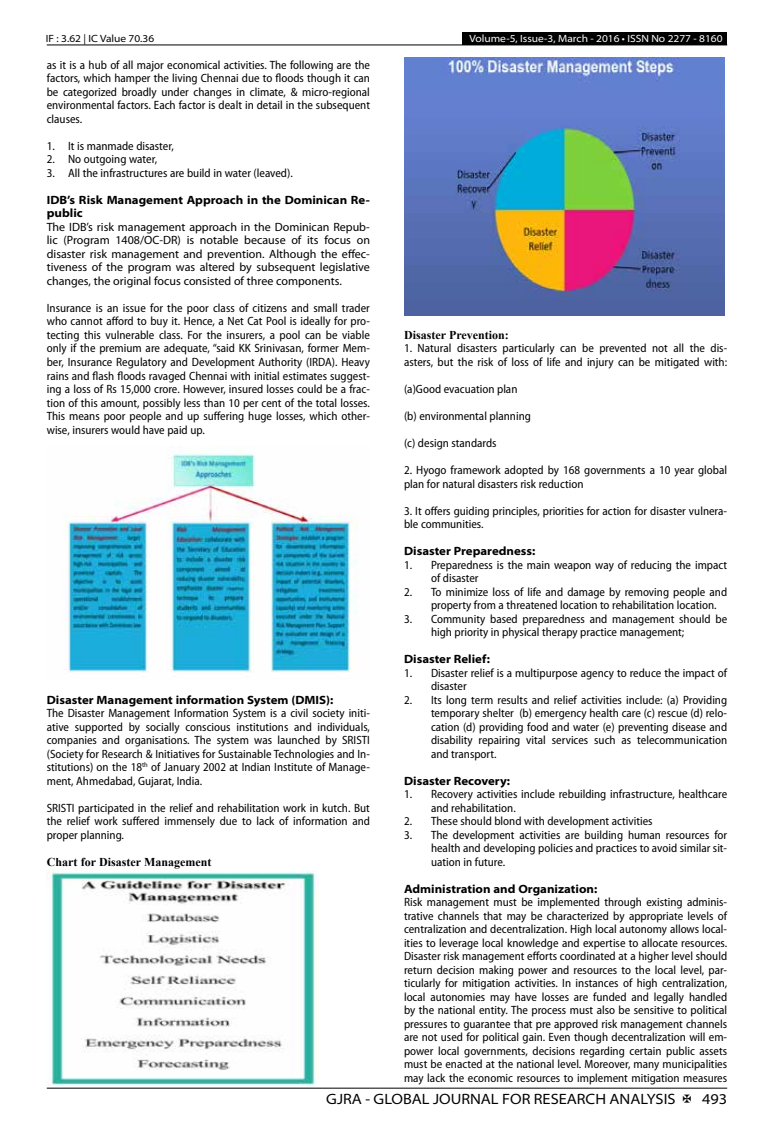
<style>
.page{position:relative;width:774px;height:1136px;background:#fff}
.page>*{position:absolute;margin:0;border:0;box-sizing:border-box;transform-origin:0 0}
.t1{font:semi-expanded 15px "Myriad Pro";color:#000}
.t2{font:semi-condensed 12px/13.5px "Myriad Pro";color:#000}
.t3{font:12px/13.5px "Myriad Pro";color:#000;text-align:justify}
.t4{font:700 semi-expanded 12px/13.5px "Myriad Pro";color:#000}
.t5{font:700 12px "Times New Roman";color:#000}
.t6{font:semi-expanded 10.5px "Myriad Pro";color:#fff}
.t7{font:semi-expanded 10.5px "Myriad Pro";color:#000}
</style>
<div class="page">
<hr style="left:47px;top:1087px;width:680px;height:1px;background:#000">
<div style="left:462px;top:32px;width:265px;height:13px;background:#000"></div>
<hr style="left:47px;top:45px;width:680px;height:1px;background:#000">
<img style="left:66px;top:453px;width:291px;height:219px">
<img style="left:48px;top:870px;width:268px;height:214px">
<img style="left:404px;top:58px;width:321px;height:257px">
<p class="t7" style="left:46px;top:32px;width:110px">IF : 3.62 | IC Value 70.36</p>
<p class="t2" style="left:47px;top:58px;width:325px;text-align:justify">as it is a hub of all major economical activities. The following are the factors, which hamper the living Chennai due to floods though it can be categorized broadly under changes in climate, &amp; micro-regional environmental factors. Each factor is dealt in detail in the subsequent clauses.</p>
<p class="t2" style="left:47px;top:139px;width:129px">1. It is manmade disaster,</p>
<p class="t2" style="left:47px;top:153px;width:112px">2. No outgoing water,</p>
<p class="t2" style="left:47px;top:166px;width:248px">3. All the infrastructures are build in water (leaved).</p>
<p class="t4" style="left:47px;top:193px;width:325px">IDB’s Risk Management Approach in the Dominican Re&shy;public</p>
<p class="t3" style="left:47px;top:220px;width:325px">The IDB’s risk management approach in the Dominican Repub&shy;lic (Program 1408/OC-DR) is notable because of its focus on disaster risk management and prevention. Although the effec&shy;tiveness of the program was altered by subsequent legislative changes, the original focus consisted of three components.</p>
<p class="t2" style="left:47px;top:301px;width:325px;text-align:justify">Insurance is an issue for the poor class of citizens and small trader who cannot afford to buy it. Hence, a Net Cat Pool is ideally for pro&shy;tecting this vulnerable class. For the insurers, a pool can be viable only if the premium are adequate, “said KK Srinivasan, former Mem&shy;ber, Insurance Regulatory and Development Authority (IRDA). Heavy rains and flash floods ravaged Chennai with initial estimates suggest&shy;ing a loss of Rs 15,000 crore. However, insured losses could be a frac&shy;tion of this amount, possibly less than 10 per cent of the total losses.<br>This means poor people and up suffering huge losses, which other&shy;wise, insurers would have paid up.</p>
<p class="t4" style="left:47px;top:693px;width:288px">Disaster Management information System (DMIS):</p>
<p class="t2" style="left:47px;top:706px;width:325px;text-align:justify">The Disaster Management Information System is a civil society initi&shy;ative supported by socially conscious institutions and individuals, companies and organisations. The system was launched by SRISTI (Society for Research &amp; Initiatives for Sustainable Technologies and In&shy;stitutions) on the 18<sup>th</sup> of January 2002 at Indian Institute of Manage&shy;ment, Ahmedabad, Gujarat, India.</p>
<p class="t2" style="left:47px;top:801px;width:325px;text-align:justify">SRISTI participated in the relief and rehabilitation work in kutch. But the relief work suffered immensely due to lack of information and proper planning.</p>
<p class="t5" style="left:47px;top:853px;width:166px">Chart for Disaster Management</p>
<p class="t6" style="left:469px;top:32px;width:255px">Volume-5, Issue-3, March - 2016 • ISSN No 2277 - 8160</p>
<p class="t5" style="left:404px;top:326px;width:106px">Disaster Prevention:</p>
<p class="t2" style="left:404px;top:342px;width:325px">1. Natural disasters particularly can be prevented not all the dis&shy;asters, but the risk of loss of life and injury can be mitigated with:</p>
<p class="t2" style="left:404px;top:382px;width:115px">(a)Good evacuation plan</p>
<p class="t2" style="left:404px;top:409px;width:128px">(b) environmental planning</p>
<p class="t2" style="left:404px;top:436px;width:94px">(c) design standards</p>
<p class="t2" style="left:404px;top:463px;width:325px">2. Hyogo framework adopted by 168 governments a 10 year global plan for natural disasters risk reduction</p>
<p class="t2" style="left:404px;top:504px;width:325px">3. It offers guiding principles, priorities for action for disaster vulnera&shy;ble communities.</p>
<p class="t4" style="left:404px;top:544px;width:133px">Disaster Preparedness:</p>
<p class="t2" style="left:431px;top:558px;width:298px;text-indent:-27px">1. Preparedness is the main weapon way of reducing the impact of disaster</p>
<p class="t2" style="left:431px;top:585px;width:298px;text-indent:-27px">2. To minimize loss of life and damage by removing people and property from a threatened location to rehabilitation location.</p>
<p class="t2" style="left:431px;top:612px;width:298px;text-indent:-27px">3. Community based preparedness and management should be high priority in physical therapy practice management;</p>
<p class="t4" style="left:404px;top:652px;width:87px">Disaster Relief:</p>
<p class="t2" style="left:431px;top:666px;width:298px;text-indent:-27px">1. Disaster relief is a multipurpose agency to reduce the impact of disaster</p>
<p class="t2" style="left:431px;top:693px;width:298px;text-align:justify;text-indent:-27px">2. Its long term results and relief activities include: (a) Providing temporary shelter (b) emergency health care (c) rescue (d) relo&shy;cation (d) providing food and water (e) preventing disease and disability repairing vital services such as telecommunication and transport.</p>
<p class="t4" style="left:404px;top:774px;width:108px">Disaster Recovery:</p>
<p class="t2" style="left:431px;top:787px;width:298px;text-indent:-27px">1. Recovery activities include rebuilding infrastructure, healthcare and rehabilitation.</p>
<p class="t2" style="left:404px;top:814px;width:250px">2. These should blond with development activities</p>
<p class="t2" style="left:431px;top:828px;width:298px;text-align:justify;text-indent:-27px">3. The development activities are building human resources for health and developing policies and practices to avoid similar sit&shy;uation in future.</p>
<p class="t4" style="left:404px;top:882px;width:195px">Administration and Organization:</p>
<p class="t2" style="left:404px;top:895px;width:325px;text-align:justify">Risk management must be implemented through existing adminis&shy;trative channels that may be characterized by appropriate levels of centralization and decentralization. High local autonomy allows local&shy;ities to leverage local knowledge and expertise to allocate resources.<br>Disaster risk management efforts coordinated at a higher level should return decision making power and resources to the local level, par&shy;ticularly for mitigation activities. In instances of high centralization, local autonomies may have losses are funded and legally handled by the national entity. The process must also be sensitive to political pressures to guarantee that pre approved risk management channels are not used for political gain. Even though decentralization will em&shy;power local governments, decisions regarding certain public assets must be enacted at the national level. Moreover, many municipalities may lack the economic resources to implement mitigation measures</p>
<p class="t1" style="left:326px;top:1090px;width:351px">GJRA - GLOBAL JOURNAL FOR RESEARCH ANALYSIS</p>
<p class="t1" style="left:702px;top:1090px;width:27px">493</p>
</div>
